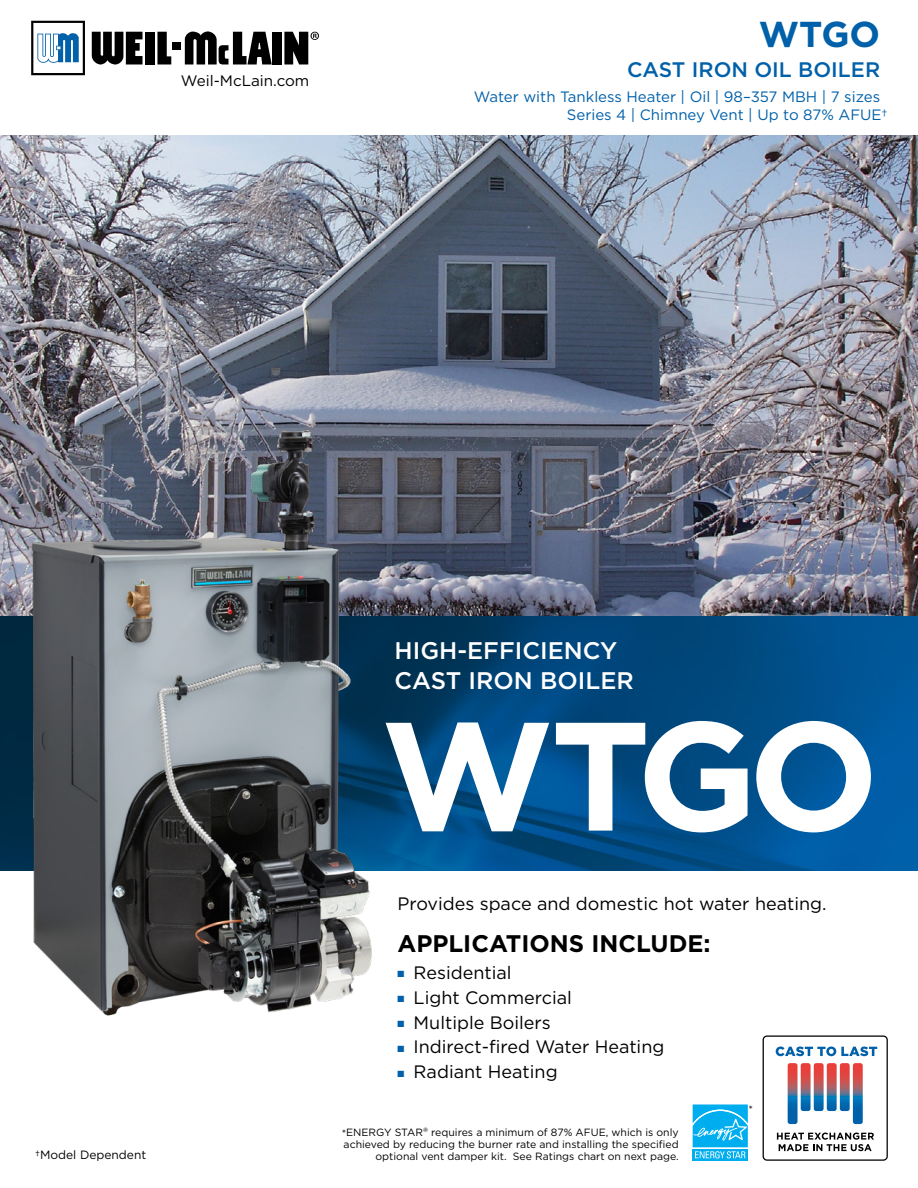
<style>
.page{position:relative;width:918px;height:1188px;background:#fff}
.page>*{position:absolute;margin:0;border:0;box-sizing:border-box;transform-origin:0 0}
.t1{font:700 154.05px "Gotham";color:#fff}
.t2{font:700 36px "Gotham";color:#0060a9}
.t3{font:500 24px/30px "Gotham";color:#fff}
.t4{font:700 24px "Gotham";color:#000}
.t5{font:500 21px "Gotham";color:#0060a9}
.t6{font:18px "Gotham";color:#000}
.t7{font:15.15px "Gotham";color:#000}
.t8{font:15px/18px "Gotham";color:#0060a9}
.t9{font:12px "Gotham";color:#000}
.t10{font:10.5px/12px "Gotham";color:#000;text-align:right}
.s1{color:#0060a9}
</style>
<div class="page">
<svg style="left:31px;top:21px;width:54px;height:54px"></svg>
<svg style="left:92px;top:32px;width:51px;height:32px;background:#353535"></svg>
<div style="left:145px;top:32px;width:10px;height:32px;background:#000"></div>
<div style="left:273px;top:32px;width:9px;height:32px;background:#000"></div>
<div style="left:172px;top:42px;width:9px;height:8px;background:#000"></div>
<svg style="left:157px;top:32px;width:14px;height:32px"></svg>
<svg style="left:185px;top:31px;width:87px;height:33px"></svg>
<svg style="left:284px;top:32px;width:35px;height:32px"></svg>
<svg style="left:763px;top:1035px;width:125px;height:126px"></svg>
<img style="left:420px;top:615px;width:498px;height:255px">
<img style="left:0;top:135px;width:918px;height:480px">
<img style="left:0;top:401px;width:420px;height:615px">
<svg style="left:692px;top:1104px;width:1px;height:57px"></svg>
<svg style="left:693px;top:1158px;width:55px;height:3px"></svg>
<svg style="left:693px;top:1104px;width:55px;height:54px;background:#30bdf1"></svg>
<h3 class="t7" style="left:181px;top:71px;width:130px">Weil-McLain.com</h3>
<h2 class="t2" style="left:759px;top:10px;width:123px">WTGO</h2>
<h3 class="t5" style="left:627px;top:56px;width:255px">CAST IRON OIL BOILER</h3>
<h3 class="t8" style="left:567px;top:87px;width:322px;text-indent:-93px">Water with Tankless Heater | Oil | 98–357 MBH | 7 sizes<br>Series 4 | Chimney Vent | Up to 87% AFUE†</h3>
<p class="t9" style="left:35px;top:1147px;width:113px">†Model Dependent</p>
<h3 class="t3" style="left:394px;top:635px;width:241px">HIGH-EFFICIENCY<br>CAST IRON BOILER</h3>
<h1 class="t1" style="left:381px;top:674px;width:500px">WTGO</h1>
<h3 class="t6" style="left:397px;top:892px;width:431px">Provides space and domestic hot water heating.</h3>
<h3 class="t4" style="left:397px;top:928px;width:315px">APPLICATIONS INCLUDE:</h3>
<h3 class="t6" style="left:397px;top:961px;width:116px"><span class="s1">■</span> Residential</h3>
<h3 class="t6" style="left:397px;top:986px;width:176px"><span class="s1">■</span> Light Commercial</h3>
<h3 class="t6" style="left:397px;top:1011px;width:155px"><span class="s1">■</span> Multiple Boilers</h3>
<h3 class="t6" style="left:397px;top:1036px;width:268px"><span class="s1">■</span> Indirect-fired Water Heating</h3>
<h3 class="t6" style="left:397px;top:1060px;width:162px"><span class="s1">■</span> Radiant Heating</h3>
<p class="t10" style="left:342px;top:1126px;width:339px">*ENERGY STAR<sup>®</sup> requires a minimum of 87% AFUE, which is only achieved by reducing the burner rate and installing the specified optional vent damper kit. See Ratings chart on next page.</p>
<p class="t10" style="left:748px;top:1103px;width:6px">*</p>
</div>
